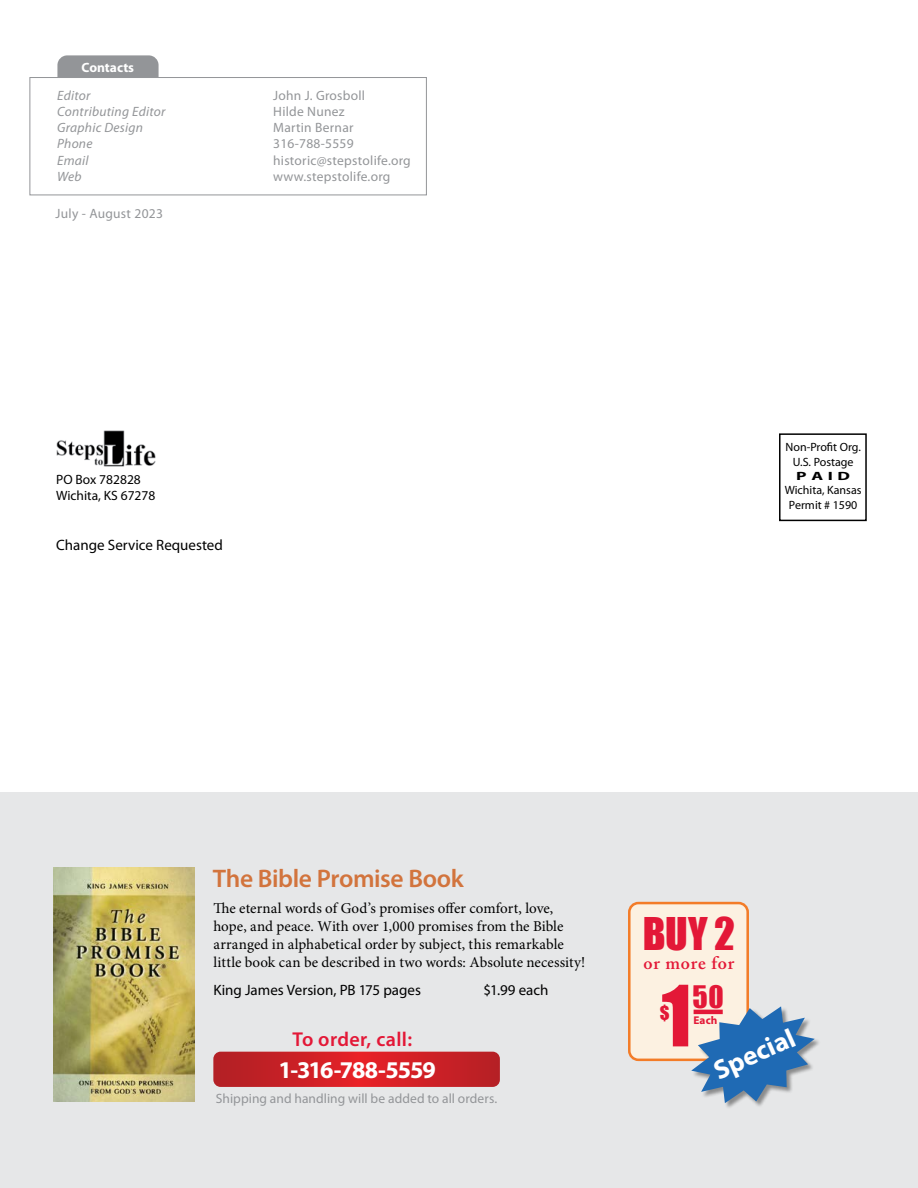
<style>
.page{position:relative;width:918px;height:1188px;background:#fff}
.page>*{position:absolute;margin:0;border:0;box-sizing:border-box;transform-origin:0 0}
.t1{font:78px "Impact";color:#e31837}
.t2{font:41.4px "Impact";color:#e31837}
.t3{font:28.5px "Impact";color:#e31837}
.t4{font:700 27px "Myriad Pro";color:#fff}
.t5{font:600 25.5px "Myriad Pro";letter-spacing:-.015em;color:#d2743d}
.t6{font:700 24.15px "Myriad Pro";letter-spacing:-.045em;color:#fff}
.t7{font:600 20.1px "Myriad Pro";letter-spacing:.02em;color:#e31837}
.t8{font:600 18px "Adobe Caslon Pro";letter-spacing:.04em;color:#e31837}
.t9{font:18px "Impact";color:#e31837}
.t10{font:15px/18px "Minion Pro";letter-spacing:.005em;color:#000}
.t11{font:15px "Myriad Pro";color:#000}
.t12{font:13.5px "Myriad Pro";letter-spacing:.02em;color:#939598}
.t13{font:italic 13.5px "Myriad Pro";letter-spacing:.02em;color:#939598}
.t14{font:13.5px/16.2px "Myriad Pro";color:#000}
.t15{font:700 13.5px "Myriad Pro";color:#fff}
.t16{font:12px/14.4px "Myriad Pro";color:#000;text-align:center}
.t17{font:700 12px "Myriad Pro";color:#000;scale:1.5 1}
.t18{font:700 11.25px "Myriad Pro";color:#e31837}
</style>
<div class="page">
<div style="left:0;top:792px;width:918px;height:396px;background:#e6e7e8"></div>
<div style="left:779px;top:433px;width:88px;height:88px;border:2px solid #000"></div>
<img style="left:56px;top:430px;width:100px;height:37px">
<div style="left:57px;top:55px;width:102px;height:61px;background:#939598;border-radius:10px"></div>
<div style="left:30px;top:77px;width:397px;height:118px;background:#fff;border:1px solid #939598"></div>
<svg style="left:213px;top:1052px;width:287px;height:35px;background:#cc2127"></svg>
<img style="left:53px;top:868px;width:141px;height:234px">
<div style="left:629px;top:903px;width:119px;height:157px;background:#fcf1e1;border-radius:9px"></div>
<div style="left:628px;top:902px;width:121px;height:159px;border:3px solid #f37c28;border-radius:9px"></div>
<div style="left:691px;top:1007px;width:130px;height:102px;background:#000;opacity:.4"></div>
<svg style="left:691px;top:1006px;width:124px;height:97px"></svg>
<p class="t15" style="left:82px;top:60px;width:54px">Contacts</p>
<p class="t13" style="left:57px;top:87px;width:35px">Editor</p>
<p class="t12" style="left:273px;top:87px;width:94px">John J. Grosboll</p>
<p class="t13" style="left:57px;top:103px;width:110px">Contributing Editor</p>
<p class="t12" style="left:273px;top:103px;width:73px">Hilde Nunez</p>
<p class="t13" style="left:57px;top:119px;width:88px">Graphic Design</p>
<p class="t12" style="left:273px;top:119px;width:82px">Martin Bernar</p>
<p class="t13" style="left:57px;top:136px;width:37px">Phone</p>
<p class="t12" style="left:273px;top:136px;width:82px">316-788-5559</p>
<p class="t13" style="left:57px;top:152px;width:33px">Email</p>
<p class="t12" style="left:273px;top:152px;width:139px">historic@stepstolife.org</p>
<p class="t13" style="left:57px;top:168px;width:26px">Web</p>
<p class="t12" style="left:273px;top:168px;width:119px">www.stepstolife.org</p>
<p class="t12" style="left:56px;top:206px;width:109px">July - August 2023</p>
<p class="t14" style="left:56px;top:471px;width:101px">PO Box 782828<br>Wichita, KS 67278</p>
<p class="t11" style="left:56px;top:536px;width:168px">Change Service Requested</p>
<p class="t16" style="left:786px;top:440px;width:77px">Non-Profit Org.<br>U.S. Postage</p>
<p class="t17" style="left:796px;top:469px;width:37px">PAID</p>
<p class="t16" style="left:785px;top:483px;width:78px">Wichita, Kansas<br>Permit # 1590</p>
<h3 class="t5" style="left:213px;top:864px;width:252px">The Bible Promise Book</h3>
<p class="t10" style="left:213px;top:900px;width:373px">The eternal words of God’s promises offer comfort, love, hope, and peace. With over 1,000 promises from the Bible arranged in alphabetical order by subject, this remarkable little book can be described in two words: Absolute necessity!</p>
<p class="t11" style="left:213px;top:981px;width:209px">King James Version, PB 175 pages</p>
<p class="t11" style="left:483px;top:981px;width:66px">$1.99 each</p>
<h3 class="t7" style="left:293px;top:1028px;width:121px">To order, call:</h3>
<h3 class="t6" style="left:278px;top:1056px;width:159px">1-316-788-5559</h3>
<p class="t12" style="left:216px;top:1090px;width:283px">Shipping and handling will be added to all orders.</p>
<h2 class="t2" style="left:643px;top:902px;width:93px">BUY 2</h2>
<p class="t8" style="left:644px;top:953px;width:92px">or more for</p>
<h1 class="t1" style="left:662px;top:955px;width:31px">1</h1>
<h3 class="t3" style="left:693px;top:974px;width:33px">50</h3>
<p class="t9" style="left:660px;top:999px;width:11px">$</p>
<p class="t18" style="left:693px;top:1014px;width:26px">Each</p>
<h3 class="t4" style="left:709px;top:1058px;width:88px;rotate:-24deg">Special</h3>
</div>
